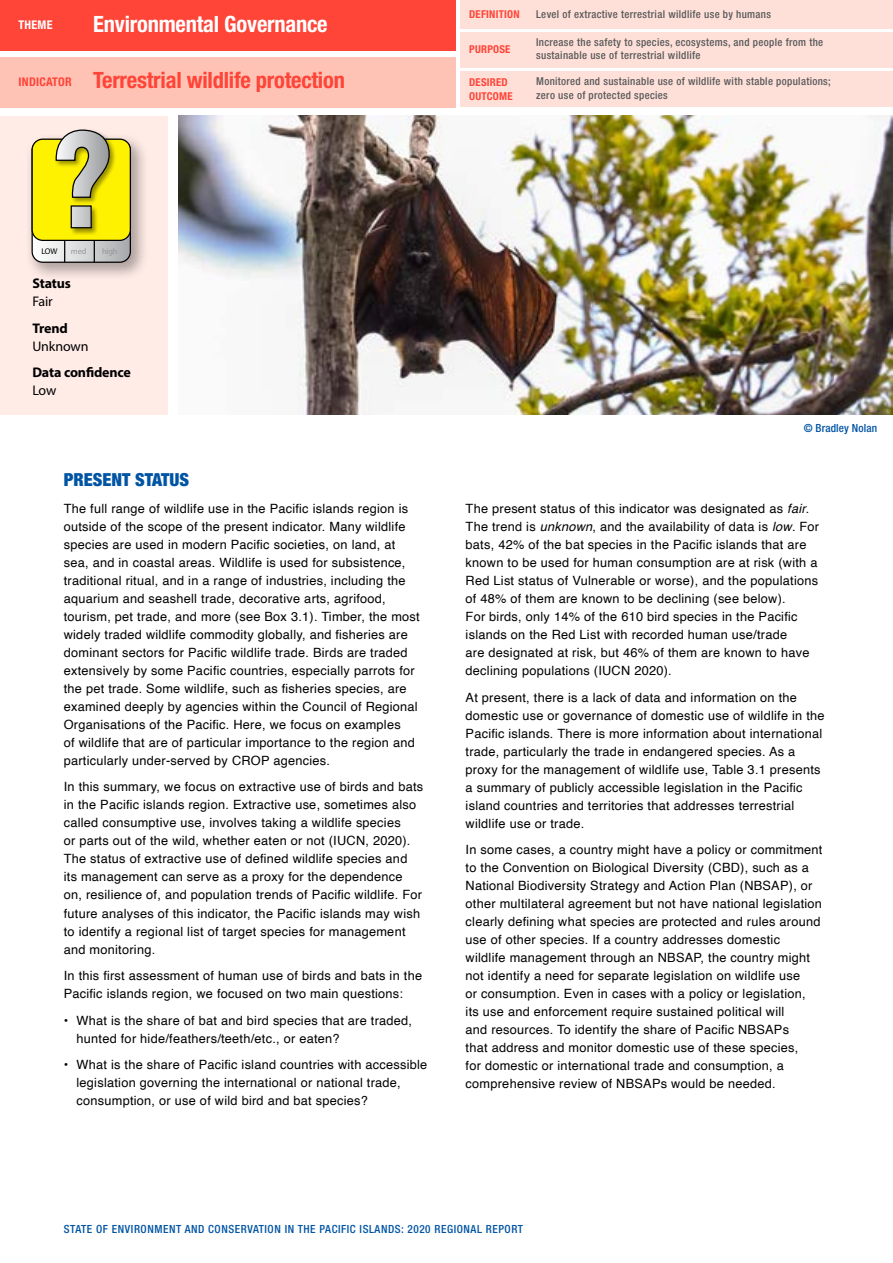
<style>
.page{position:relative;width:893px;height:1263px;background:#fff}
.page>*{position:absolute;margin:0;border:0;box-sizing:border-box;transform-origin:0 0}
.t1{font:700 condensed 22.5px "Helvetica Neue LT Pro";letter-spacing:-.01em;color:#ff4438}
.t2{font:700 condensed 22.5px "Helvetica Neue LT Pro";letter-spacing:-.01em;color:#fff}
.t3{font:900 condensed 18px "Helvetica Neue LT Pro";color:#0054a4}
.t4{font:700 13.95px "Myriad Pro";letter-spacing:-.01em;color:#000}
.t5{font:13.95px "Myriad Pro";letter-spacing:-.01em;color:#000}
.t6{font:12.75px/18px "Helvetica";letter-spacing:.02em;color:#000}
.t7{font:700 condensed 12px "Helvetica Neue LT Pro";letter-spacing:.02em;color:#fff}
.t8{font:500 condensed 11.25px "Helvetica Neue LT Pro";letter-spacing:.05em;color:#0054a4}
.t9{font:500 condensed 11.25px "Helvetica Neue LT Pro";letter-spacing:.01em;color:#0054a4}
.t10{font:500 condensed 10.8px/13.5px "Helvetica Neue LT Pro";letter-spacing:.03em;color:#58595b}
.t11{font:700 condensed 10.8px/13.5px "Helvetica Neue LT Pro";letter-spacing:.02em;color:#ff4438}
.t12{font:8.25px "Myriad Pro";letter-spacing:-.01em;color:#939598}
.t13{font:8.25px "Myriad Pro";color:#000}
.s1{font-size:12px}
.s2{font-style:italic}
</style>
<div class="page">
<div style="left:0;top:116px;width:167px;height:298px;background:#ffece7"></div>
<div style="left:0;top:57px;width:455px;height:50px;background:#ffc3b5"></div>
<div style="left:0;top:0;width:455px;height:50px;background:#ff4438"></div>
<div style="left:461px;top:0;width:432px;height:28px;background:#ffe0d8"></div>
<div style="left:461px;top:32px;width:432px;height:36px;background:#ffe0d8"></div>
<div style="left:461px;top:71px;width:432px;height:36px;background:#ffe0d8"></div>
<div style="left:25px;top:133px;width:124px;height:148px;background:#000;opacity:.32"></div>
<svg style="left:32px;top:129px;width:98px;height:133px;background:#d9d24d"></svg>
<img style="left:179px;top:116px;width:714px;height:298px">
<p class="t7" style="left:19px;top:17px;width:35px">THEME</p>
<h1 class="t2" style="left:93px;top:10px;width:236px">Environmental Governance</h1>
<h1 class="t1" style="left:19px;top:66px;width:328px"><span class="s1">INDICATOR</span> Terrestrial wildlife protection</h1>
<p class="t11" style="left:469px;top:8px;width:52px">DEFINITION</p>
<p class="t11" style="left:469px;top:42px;width:43px">PURPOSE</p>
<p class="t11" style="left:469px;top:75px;width:45px">DESIRED<br>OUTCOME</p>
<p class="t10" style="left:536px;top:7px;width:236px">Level of extractive terrestrial wildlife use by humans</p>
<p class="t10" style="left:536px;top:35px;width:289px">Increase the safety to species, ecosystems, and people from the sustainable use of terrestrial wildlife</p>
<p class="t10" style="left:536px;top:75px;width:296px">Monitored and sustainable use of wildlife with stable populations; zero use of protected species</p>
<p class="t13" style="left:41px;top:246px;width:18px">LOW</p>
<p class="t12" style="left:71px;top:246px;width:17px">med</p>
<p class="t12" style="left:102px;top:246px;width:17px">high</p>
<p class="t4" style="left:32px;top:274px;width:40px">Status</p>
<p class="t5" style="left:32px;top:293px;width:22px">Fair</p>
<p class="t4" style="left:32px;top:319px;width:37px">Trend</p>
<p class="t5" style="left:32px;top:337px;width:58px">Unknown</p>
<p class="t4" style="left:32px;top:363px;width:100px">Data confidence</p>
<p class="t5" style="left:32px;top:382px;width:26px">Low</p>
<h2 class="t3" style="left:64px;top:469px;width:127px">PRESENT STATUS</h2>
<p class="t6" style="left:64px;top:500px;width:357px">The full range of wildlife use in the Pacific islands region is outside of the scope of the present indicator. Many wildlife species are used in modern Pacific societies, on land, at sea, and in coastal areas. Wildlife is used for subsistence, traditional ritual, and in a range of industries, including the aquarium and seashell trade, decorative arts, agrifood, tourism, pet trade, and more (see Box 3.1). Timber, the most widely traded wildlife commodity globally, and fisheries are dominant sectors for Pacific wildlife trade. Birds are traded extensively by some Pacific countries, especially parrots for the pet trade. Some wildlife, such as fisheries species, are examined deeply by agencies within the Council of Regional Organisations of the Pacific. Here, we focus on examples<br>of wildlife that are of particular importance to the region and particularly under-served by CROP agencies.</p>
<p class="t6" style="left:64px;top:778px;width:361px">In this summary, we focus on extractive use of birds and bats in the Pacific islands region. Extractive use, sometimes also called consumptive use, involves taking a wildlife species<br>or parts out of the wild, whether eaten or not (IUCN, 2020).<br>The status of extractive use of defined wildlife species and its management can serve as a proxy for the dependence on, resilience of, and population trends of Pacific wildlife. For future analyses of this indicator, the Pacific islands may wish to identify a regional list of target species for management and monitoring.</p>
<p class="t6" style="left:64px;top:967px;width:360px">In this first assessment of human use of birds and bats in the<br>Pacific islands region, we focused on two main questions:</p>
<p class="t6" style="left:77px;top:1011px;width:337px;text-indent:-13px">• What is the share of bat and bird species that are traded, hunted for hide/feathers/teeth/etc., or eaten?</p>
<p class="t6" style="left:77px;top:1056px;width:352px;text-indent:-13px">• What is the share of Pacific island countries with accessible legislation governing the international or national trade, consumption, or use of wild bird and bat species?</p>
<p class="t9" style="left:804px;top:421px;width:75px">© Bradley Nolan</p>
<p class="t6" style="left:466px;top:500px;width:355px">The present status of this indicator was designated as <span class="s2">fair</span>.<br>The trend is <span class="s2">unknown</span>, and the availability of data is <span class="s2">low</span>. For bats, 42% of the bat species in the Pacific islands that are known to be used for human consumption are at risk (with a Red List status of Vulnerable or worse), and the populations of 48% of them are known to be declining (see below).<br>For birds, only 14% of the 610 bird species in the Pacific islands on the Red List with recorded human use/trade<br>are designated at risk, but 46% of them are known to have declining populations (IUCN 2020).</p>
<p class="t6" style="left:466px;top:688px;width:360px">At present, there is a lack of data and information on the domestic use or governance of domestic use of wildlife in the Pacific islands. There is more information about international trade, particularly the trade in endangered species. As a proxy for the management of wildlife use, Table 3.1 presents a summary of publicly accessible legislation in the Pacific island countries and territories that addresses terrestrial wildlife use or trade.</p>
<p class="t6" style="left:466px;top:841px;width:358px">In some cases, a country might have a policy or commitment to the Convention on Biological Diversity (CBD), such as a National Biodiversity Strategy and Action Plan (NBSAP), or other multilateral agreement but not have national legislation clearly defining what species are protected and rules around use of other species. If a country addresses domestic wildlife management through an NBSAP, the country might not identify a need for separate legislation on wildlife use<br>or consumption. Even in cases with a policy or legislation,<br>its use and enforcement require sustained political will<br>and resources. To identify the share of Pacific NBSAPs<br>that address and monitor domestic use of these species,<br>for domestic or international trade and consumption, a comprehensive review of NBSAPs would be needed.</p>
<p class="t8" style="left:64px;top:1222px;width:461px">STATE OF ENVIRONMENT AND CONSERVATION IN THE PACIFIC ISLANDS: 2020 REGIONAL REPORT</p>
</div>
